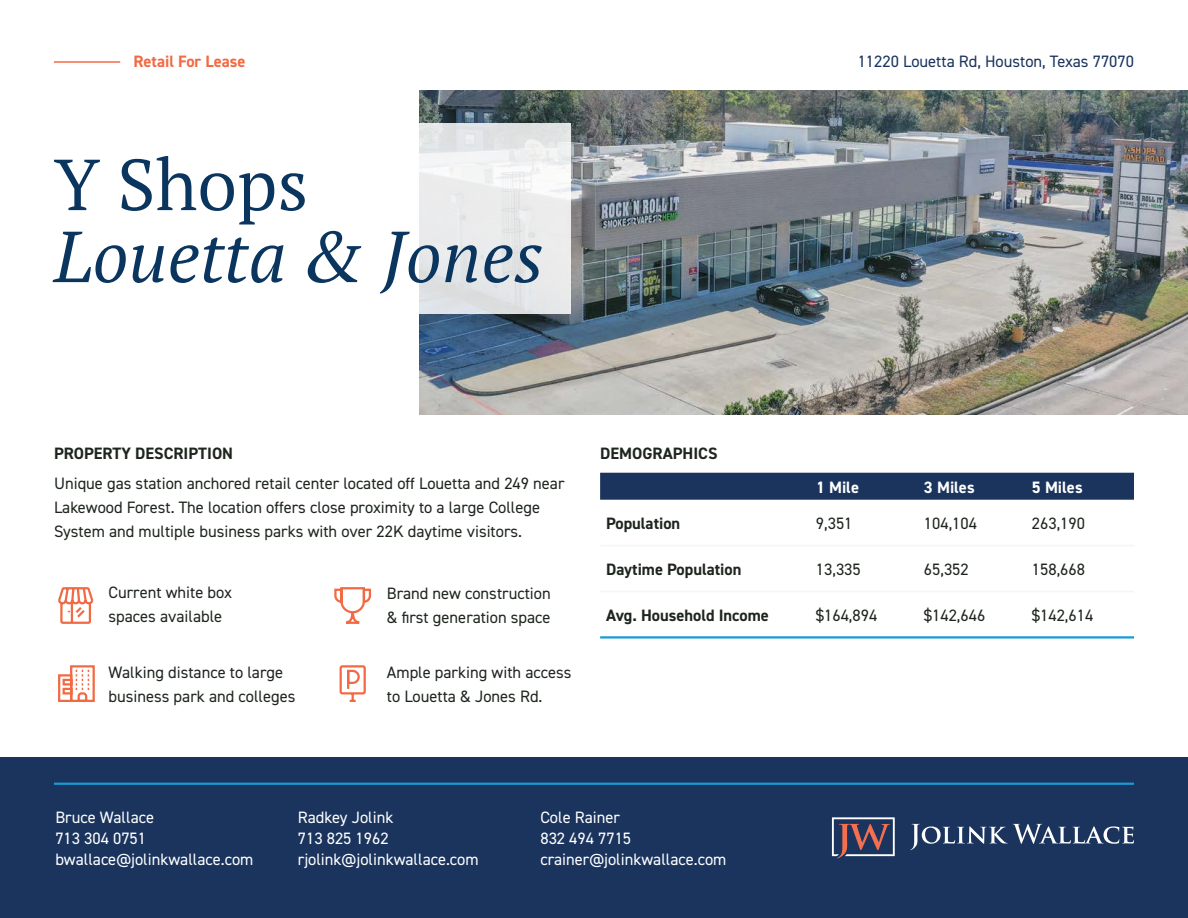
<style>
.page{position:relative;width:1188px;height:918px;background:#fff}
.page>*{position:absolute;margin:0;border:0;box-sizing:border-box;transform-origin:0 0}
.t1{font:italic 72px/72px "PT Serif Pro";color:#0a355e}
.t2{font:16.5px/24px "DIN2014";color:#1e251e}
.t3{font:16.5px/21px "DIN2014";color:#fff}
.t4{font:700 16.5px "DIN2014";color:#1e251e}
.t5{font:16.5px "DIN2014";color:#1a345d}
.t6{font:700 16.5px "DIN2014";color:#fff}
.t7{font:700 16.5px "DIN2014";color:#f26a44}
.s1{font-style:normal}
</style>
<div class="page">
<div style="left:600px;top:473px;width:534px;height:27px;background:#1a345d"></div>
<hr style="left:600px;top:636px;width:210px;height:3px;background:#179ad7">
<hr style="left:810px;top:636px;width:108px;height:3px;background:#179ad7">
<hr style="left:918px;top:636px;width:108px;height:3px;background:#179ad7">
<hr style="left:1026px;top:636px;width:108px;height:3px;background:#179ad7">
<hr style="left:600px;top:545px;width:210px;height:1px;background:#f3f6f7">
<hr style="left:810px;top:545px;width:108px;height:1px;background:#f3f6f7">
<hr style="left:918px;top:545px;width:108px;height:1px;background:#f3f6f7">
<hr style="left:1026px;top:545px;width:108px;height:1px;background:#f3f6f7">
<hr style="left:600px;top:591px;width:210px;height:1px;background:#f3f6f7">
<hr style="left:810px;top:591px;width:108px;height:1px;background:#f3f6f7">
<hr style="left:918px;top:591px;width:108px;height:1px;background:#f3f6f7">
<hr style="left:1026px;top:591px;width:108px;height:1px;background:#f3f6f7">
<img style="left:419px;top:91px;width:769px;height:324px">
<svg style="left:419px;top:123px;width:152px;height:191px;fill:#eaeaeb"></svg>
<hr style="left:54px;top:61px;width:66px;height:2px;background:#f26a44">
<svg style="left:334px;top:587px;width:37px;height:37px"></svg>
<svg style="left:58px;top:665px;width:37px;height:37px"></svg>
<svg style="left:58px;top:587px;width:36px;height:37px"></svg>
<svg style="left:339px;top:665px;width:27px;height:37px"></svg>
<div style="left:0;top:757px;width:1188px;height:161px;background:#1a345d"></div>
<hr style="left:54px;top:783px;width:1080px;height:2px;background:#179ad7">
<svg style="left:910px;top:824px;width:224px;height:26px"></svg>
<svg style="left:832px;top:817px;width:63px;height:41px"></svg>
<p class="t7" style="left:134px;top:50px;width:113px">Retail For Lease</p>
<p class="t5" style="left:858px;top:51px;width:278px">11220 Louetta Rd, Houston, Texas 77070</p>
<p class="t1" style="left:54px;top:147px;width:491px"><span class="s1">Y Shops<br></span>Louetta &amp; Jones</p>
<p class="t4" style="left:54px;top:442px;width:181px">PROPERTY DESCRIPTION</p>
<p class="t2" style="left:54px;top:471px;width:512px">Unique gas station anchored retail center located off Louetta and 249 near<br>Lakewood Forest. The location offers close proximity to a large College<br>System and multiple business parks with over 22K daytime visitors.</p>
<p class="t2" style="left:108px;top:580px;width:125px">Current white box spaces available</p>
<p class="t2" style="left:387px;top:581px;width:165px">Brand new construction &amp; first generation space</p>
<p class="t2" style="left:108px;top:660px;width:188px">Walking distance to large business park and colleges</p>
<p class="t2" style="left:387px;top:660px;width:186px">Ample parking with access to Louetta &amp; Jones Rd.</p>
<p class="t4" style="left:600px;top:442px;width:119px">DEMOGRAPHICS</p>
<p class="t6" style="left:816px;top:476px;width:45px">1 Mile</p>
<p class="t6" style="left:924px;top:476px;width:52px">3 Miles</p>
<p class="t6" style="left:1032px;top:476px;width:52px">5 Miles</p>
<p class="t4" style="left:606px;top:512px;width:76px">Population</p>
<p class="t2" style="left:816px;top:511px;width:38px">9,351</p>
<p class="t2" style="left:924px;top:511px;width:55px">104,104</p>
<p class="t2" style="left:1032px;top:511px;width:55px">263,190</p>
<p class="t4" style="left:606px;top:558px;width:137px">Daytime Population</p>
<p class="t2" style="left:816px;top:557px;width:46px">13,335</p>
<p class="t2" style="left:924px;top:557px;width:46px">65,352</p>
<p class="t2" style="left:1032px;top:557px;width:55px">158,668</p>
<p class="t4" style="left:606px;top:604px;width:164px">Avg. Household Income</p>
<p class="t2" style="left:816px;top:603px;width:63px">$164,894</p>
<p class="t2" style="left:924px;top:603px;width:63px">$142,646</p>
<p class="t2" style="left:1032px;top:603px;width:63px">$142,614</p>
<p class="t3" style="left:55px;top:806px;width:200px">Bruce Wallace<br>713 304 0751 bwallace@jolinkwallace.com</p>
<p class="t3" style="left:298px;top:806px;width:182px">Radkey Jolink<br>713 825 1962 rjolink@jolinkwallace.com</p>
<p class="t3" style="left:540px;top:806px;width:188px">Cole Rainer<br>832 494 7715 crainer@jolinkwallace.com</p>
</div>
